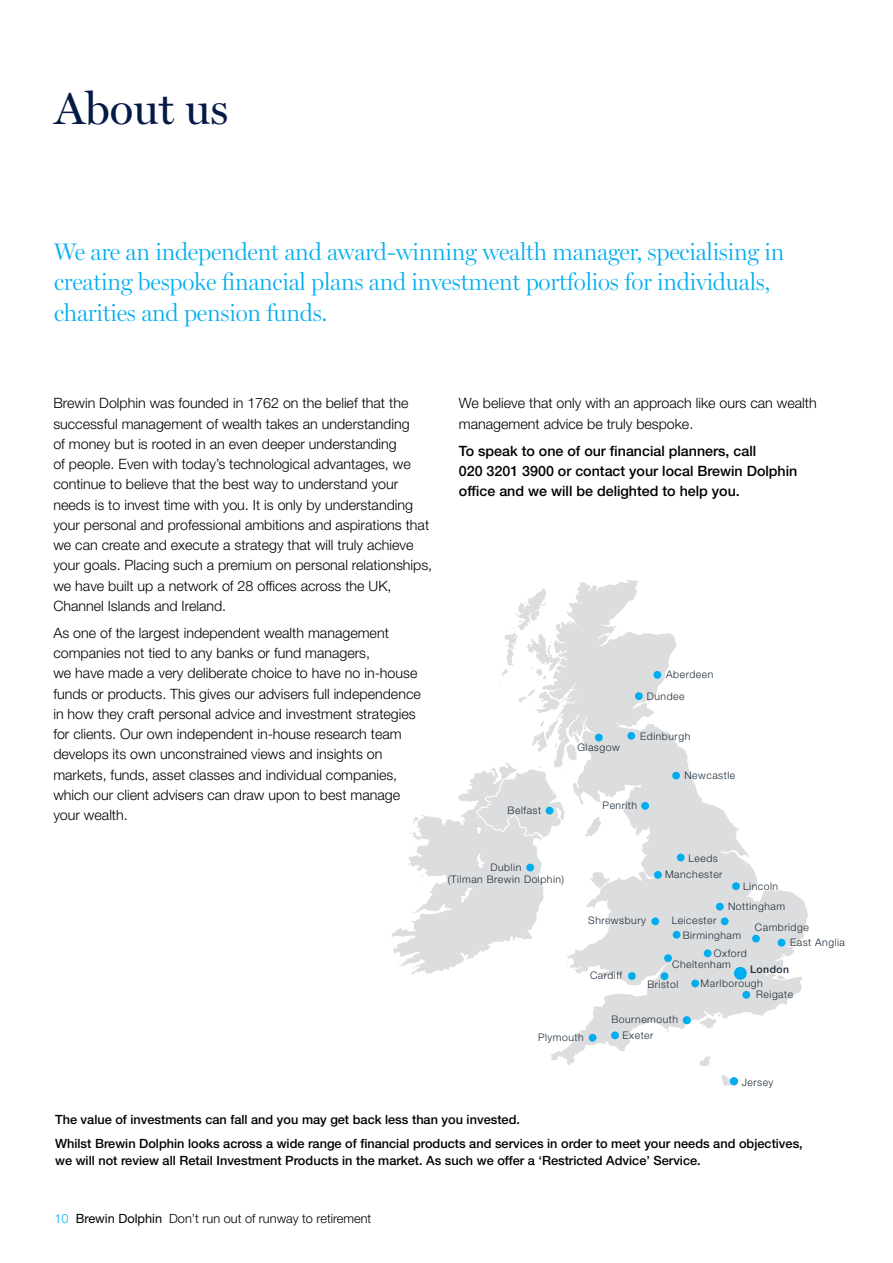
<style>
.page{position:relative;width:893px;height:1263px;background:#fff}
.page>*{position:absolute;margin:0;border:0;box-sizing:border-box;transform-origin:0 0}
.t1{font:45px "Miller Display";color:#061a47}
.t2{font:300 24px/30.5px "Miller Display";letter-spacing:-.01em;color:#00aeef}
.t3{font:300 14.25px/20.2px "Helvetica Neue LT Std";color:#000}
.t4{font:500 14.25px/20.2px "Helvetica Neue LT Std";color:#000}
.t5{font:500 12.75px/23.7px "Helvetica Neue LT Std";color:#000}
.t6{font:300 12.75px "Helvetica Neue LT Std";color:#000}
.t7{font:300 10.35px/22px "Helvetica Neue LT Std";letter-spacing:.05em;color:#1c2b39}
.t8{font:500 10.35px "Helvetica Neue LT Std";letter-spacing:.05em;color:#1c2b39}
.s1{color:#00aeef}
.s2{font-weight:400}
</style>
<div class="page">
<svg style="left:499px;top:579px;width:309px;height:486px"></svg>
<svg style="left:391px;top:760px;width:155px;height:215px"></svg>
<div style="left:639px;top:880px;width:20px;height:91px;background:#dcddde"></div>
<svg style="left:641px;top:739px;width:32px;height:46px"></svg>
<svg style="left:699px;top:1056px;width:14px;height:10px"></svg>
<svg style="left:721px;top:1075px;width:17px;height:11px"></svg>
<div style="left:653px;top:671px;width:8px;height:8px;background:#00aeef;border-radius:50%"></div>
<div style="left:635px;top:692px;width:8px;height:8px;background:#00aeef;border-radius:50%"></div>
<div style="left:595px;top:734px;width:8px;height:7px;background:#00aeef;border-radius:50%"></div>
<div style="left:627px;top:732px;width:8px;height:8px;background:#00aeef;border-radius:50%"></div>
<div style="left:672px;top:772px;width:8px;height:7px;background:#00aeef;border-radius:50%"></div>
<div style="left:677px;top:854px;width:8px;height:7px;background:#00aeef;border-radius:50%"></div>
<div style="left:654px;top:871px;width:8px;height:8px;background:#00aeef;border-radius:50%"></div>
<div style="left:716px;top:903px;width:8px;height:7px;background:#00aeef;border-radius:50%"></div>
<div style="left:732px;top:882px;width:8px;height:8px;background:#00aeef;border-radius:50%"></div>
<div style="left:721px;top:917px;width:8px;height:8px;background:#00aeef;border-radius:50%"></div>
<div style="left:704px;top:949px;width:8px;height:8px;background:#00aeef;border-radius:50%"></div>
<div style="left:673px;top:931px;width:7px;height:8px;background:#00aeef;border-radius:50%"></div>
<div style="left:651px;top:917px;width:8px;height:8px;background:#00aeef;border-radius:50%"></div>
<div style="left:664px;top:954px;width:8px;height:8px;background:#00aeef;border-radius:50%"></div>
<div style="left:628px;top:972px;width:8px;height:8px;background:#00aeef;border-radius:50%"></div>
<div style="left:691px;top:979px;width:8px;height:8px;background:#00aeef;border-radius:50%"></div>
<div style="left:742px;top:991px;width:8px;height:8px;background:#00aeef;border-radius:50%"></div>
<div style="left:683px;top:1016px;width:8px;height:8px;background:#00aeef;border-radius:50%"></div>
<div style="left:611px;top:1031px;width:8px;height:8px;background:#00aeef;border-radius:50%"></div>
<div style="left:589px;top:1034px;width:7px;height:8px;background:#00aeef;border-radius:50%"></div>
<div style="left:734px;top:967px;width:13px;height:13px;background:#00aeef;border-radius:50%"></div>
<div style="left:641px;top:802px;width:8px;height:8px;background:#00aeef;border-radius:50%"></div>
<div style="left:661px;top:972px;width:7px;height:8px;background:#00aeef;border-radius:50%"></div>
<div style="left:778px;top:939px;width:7px;height:7px;background:#00aeef;border-radius:50%"></div>
<div style="left:752px;top:935px;width:8px;height:7px;background:#00aeef;border-radius:50%"></div>
<div style="left:526px;top:864px;width:8px;height:7px;background:#00aeef;border-radius:50%"></div>
<div style="left:730px;top:1077px;width:8px;height:8px;background:#00aeef;border-radius:50%"></div>
<div style="left:546px;top:807px;width:7px;height:7px;background:#00aeef;border-radius:50%"></div>
<h1 class="t1" style="left:54px;top:82px;width:176px">About us</h1>
<h2 class="t2" style="left:54px;top:236px;width:732px">We are an independent and award-winning wealth manager, specialising in creating bespoke financial plans and investment portfolios for individuals, charities and pension funds.</h2>
<p class="t3" style="left:53px;top:393px;width:380px">Brewin Dolphin was founded in 1762 on the belief that the successful management of wealth takes an understanding<br>of money but is rooted in an even deeper understanding<br>of people. Even with today’s technological advantages, we continue to believe that the best way to understand your needs is to invest time with you. It is only by understanding your personal and professional ambitions and aspirations that we can create and execute a strategy that will truly achieve your goals. Placing such a premium on personal relationships, we have built up a network of 28 offices across the UK, Channel Islands and Ireland.</p>
<p class="t3" style="left:53px;top:622px;width:369px">As one of the largest independent wealth management companies not tied to any banks or fund managers,<br>we have made a very deliberate choice to have no in-house funds or products. This gives our advisers full independence in how they craft personal advice and investment strategies for clients. Our own independent in-house research team develops its own unconstrained views and insights on markets, funds, asset classes and individual companies, which our client advisers can draw upon to best manage your wealth.</p>
<p class="t3" style="left:459px;top:393px;width:359px">We believe that only with an approach like ours can wealth management advice be truly bespoke.</p>
<p class="t4" style="left:459px;top:440px;width:340px">To speak to one of our financial planners, call<br>020 3201 3900 or contact your local Brewin Dolphin office and we will be delighted to help you.</p>
<p class="t7" style="left:508px;top:799px;width:35px">Belfast</p>
<p class="t7" style="left:577px;top:736px;width:44px">Glasgow</p>
<p class="t7" style="left:647px;top:663px;width:68px;text-indent:19px">Aberdeen<br>Dundee</p>
<p class="t7" style="left:640px;top:725px;width:52px">Edinburgh</p>
<p class="t7" style="left:684px;top:764px;width:52px">Newcastle</p>
<p class="t7" style="left:603px;top:794px;width:36px">Penrith</p>
<p class="t7" style="left:448px;top:861px;width:118px;line-height:12.5px;text-align:center">Dublin<br>(Tilman Brewin Dolphin)</p>
<p class="t7" style="left:665px;top:850px;width:59px;line-height:16.2px;text-indent:23px">Leeds<br>Manchester</p>
<p class="t7" style="left:728px;top:876px;width:58px;line-height:20px;text-indent:15px">Lincoln<br>Nottingham</p>
<p class="t7" style="left:588px;top:909px;width:59px">Shrewsbury</p>
<p class="t7" style="left:683px;top:913px;width:60px;line-height:14.4px;text-indent:-11px">Leicester<br>Birmingham</p>
<p class="t7" style="left:672px;top:953px;width:60px">Cheltenham</p>
<p class="t7" style="left:755px;top:916px;width:55px">Cambridge</p>
<p class="t7" style="left:790px;top:931px;width:56px">East Anglia</p>
<p class="t7" style="left:714px;top:942px;width:34px">Oxford</p>
<p class="t8" style="left:750px;top:963px;width:41px">London</p>
<p class="t7" style="left:590px;top:964px;width:34px">Cardiff</p>
<p class="t7" style="left:701px;top:972px;width:64px">Marlborough</p>
<p class="t7" style="left:647px;top:973px;width:33px">Bristol</p>
<p class="t7" style="left:756px;top:983px;width:39px">Reigate</p>
<p class="t7" style="left:611px;top:1008px;width:68px">Bournemouth</p>
<p class="t7" style="left:538px;top:1026px;width:47px">Plymouth</p>
<p class="t7" style="left:623px;top:1024px;width:32px">Exeter</p>
<p class="t7" style="left:742px;top:1071px;width:33px">Jersey</p>
<p class="t5" style="left:55px;top:1107px;width:749px">The value of investments can fall and you may get back less than you invested.<br>Whilst Brewin Dolphin looks across a wide range of financial products and services in order to meet your needs and objectives,</p>
<p class="t5" style="left:55px;top:1148px;width:647px">we will not review all Retail Investment Products in the market. As such we offer a ‘Restricted Advice’ Service.</p>
<p class="t6" style="left:54px;top:1211px;width:318px"><span class="s1">10</span> <span class="s2">Brewin Dolphin</span> Don’t run out of runway to retirement</p>
</div>
